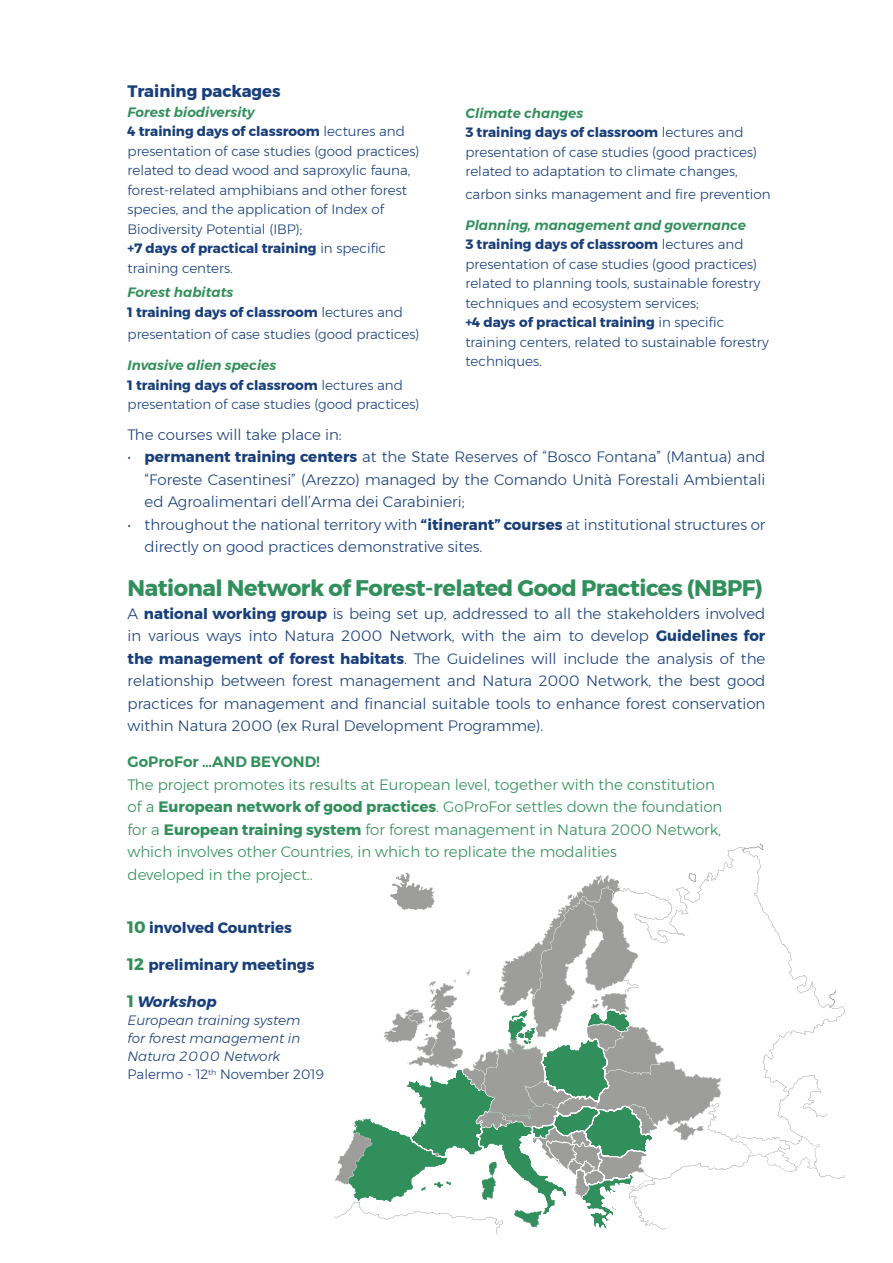
<style>
.page{position:relative;width:893px;height:1263px;background:#fff}
.page>*{position:absolute;margin:0;border:0;box-sizing:border-box;transform-origin:0 0}
.t1{font:700 22.5px "Montserrat";letter-spacing:-.02em;color:#318f5b}
.t2{font:700 16.5px "Montserrat";color:#183f7b}
.t3{font:300 15px/22.5px "Montserrat";color:#183f7b;text-align:justify}
.t4{font:300 15px/22.5px "Montserrat";color:#318f5b}
.t5{font:700 15px "Montserrat";color:#183f7b}
.t6{font:600 15px "Montserrat";color:#318f5b}
.t7{font:italic 700 15px "Montserrat";color:#183f7b}
.t8{font:300 13.5px/19.5px "Montserrat";color:#183f7b}
.t9{font:italic 300 13.5px/18px "Montserrat";color:#183f7b}
.t10{font:700 13.5px/19.5px "Montserrat";color:#183f7b}
.s1{font-weight:600;font-style:italic;color:#318f5b}
.s2{font-weight:700}
.s3{font-weight:300}
.s4{font-size:16.5px;color:#318f5b}
.s5{font-style:normal;font-size:16.5px;color:#318f5b}
.s6{font-style:normal}
</style>
<div class="page">
<svg style="left:744px;top:843px;width:19px;height:5px"></svg>
<svg style="left:334px;top:873px;width:511px;height:361px"></svg>
<p class="t2" style="left:128px;top:78px;width:155px">Training packages</p>
<p class="t8" style="left:128px;top:102px;width:293px"><span class="s1">Forest biodiversity<br></span><span class="s2">4 training days of classroom</span> lectures and presentation of case studies (good practices) related to dead wood and saproxylic fauna, forest-related amphibians and other forest species, and the application of Index of Biodiversity Potential (IBP);<br><span class="s2">+7 days of practical training</span> in specific training centers.</p>
<p class="t10" style="left:128px;top:283px;width:277px"><span class="s1">Forest habitats<br></span>1 training days of classroom <span class="s3">lectures and</span></p>
<p class="t8" style="left:128px;top:324px;width:293px">presentation of case studies (good practices)</p>
<p class="t8" style="left:128px;top:355px;width:293px"><span class="s1">Invasive alien species<br></span><span class="s2">1 training days of classroom</span> lectures and presentation of case studies (good practices)</p>
<p class="t8" style="left:465px;top:103px;width:293px"><span class="s1">Climate changes<br></span><span class="s2">3 training days of classroom</span> lectures and presentation of case studies (good practices) related to adaptation to climate changes,</p>
<p class="t8" style="left:465px;top:184px;width:307px">carbon sinks management and fire prevention</p>
<p class="t8" style="left:465px;top:215px;width:305px"><span class="s1">Planning, management and governance<br></span><span class="s2">3 training days of classroom</span> lectures and presentation of case studies (good practices) related to planning tools, sustainable forestry techniques and ecosystem services;<br><span class="s2">+4 days of practical training</span> in specific training centers, related to sustainable forestry techniques.</p>
<p class="t3" style="left:128px;top:423px;width:216px">The courses will take place in:</p>
<p class="t3" style="left:145px;top:445px;width:622px;text-indent:-17px">• <span class="s2">permanent training centers</span> at the State Reserves of “Bosco Fontana” (Mantua) and “Foreste Casentinesi” (Arezzo) managed by the Comando Unità Forestali Ambientali ed Agroalimentari dell’Arma dei Carabinieri;</p>
<p class="t3" style="left:145px;top:513px;width:622px;text-indent:-17px">• throughout the national territory with <span class="s2">“itinerant” courses</span> at institutional structures or directly on good practices demonstrative sites.</p>
<h1 class="t1" style="left:128px;top:570px;width:637px">National Network of Forest-related Good Practices (NBPF)</h1>
<p class="t3" style="left:128px;top:602px;width:639px">A <span class="s2">national working group</span> is being set up, addressed to all the stakeholders involved in various ways into Natura 2000 Network, with the aim to develop <span class="s2">Guidelines for the management of forest habitats</span>. The Guidelines will include the analysis of the relationship between forest management and Natura 2000 Network, the best good practices for management and financial suitable tools to enhance forest conservation within Natura 2000 (ex Rural Development Programme).</p>
<p class="t6" style="left:128px;top:750px;width:194px">GoProFor …AND BEYOND!</p>
<p class="t4" style="left:128px;top:773px;width:596px">The project promotes its results at European level, together with the constitution of a <span class="s2">European network of good practices</span>. GoProFor settles down the foundation for a <span class="s2">European training system</span> for forest management in Natura 2000 Network, which involves other Countries, in which to replicate the modalities<br>developed in the project..</p>
<p class="t5" style="left:128px;top:916px;width:166px"><span class="s4">10</span> involved Countries</p>
<p class="t5" style="left:128px;top:953px;width:188px"><span class="s4">12</span> preliminary meetings</p>
<p class="t7" style="left:128px;top:990px;width:91px"><span class="s5">1</span> Workshop</p>
<p class="t9" style="left:128px;top:1011px;width:198px">European training system<br>for forest management in<br>Natura 2000 Network<br><span class="s6">Palermo - 12</span><sup>th</sup> <span class="s6">November 2019</span></p>
</div>
